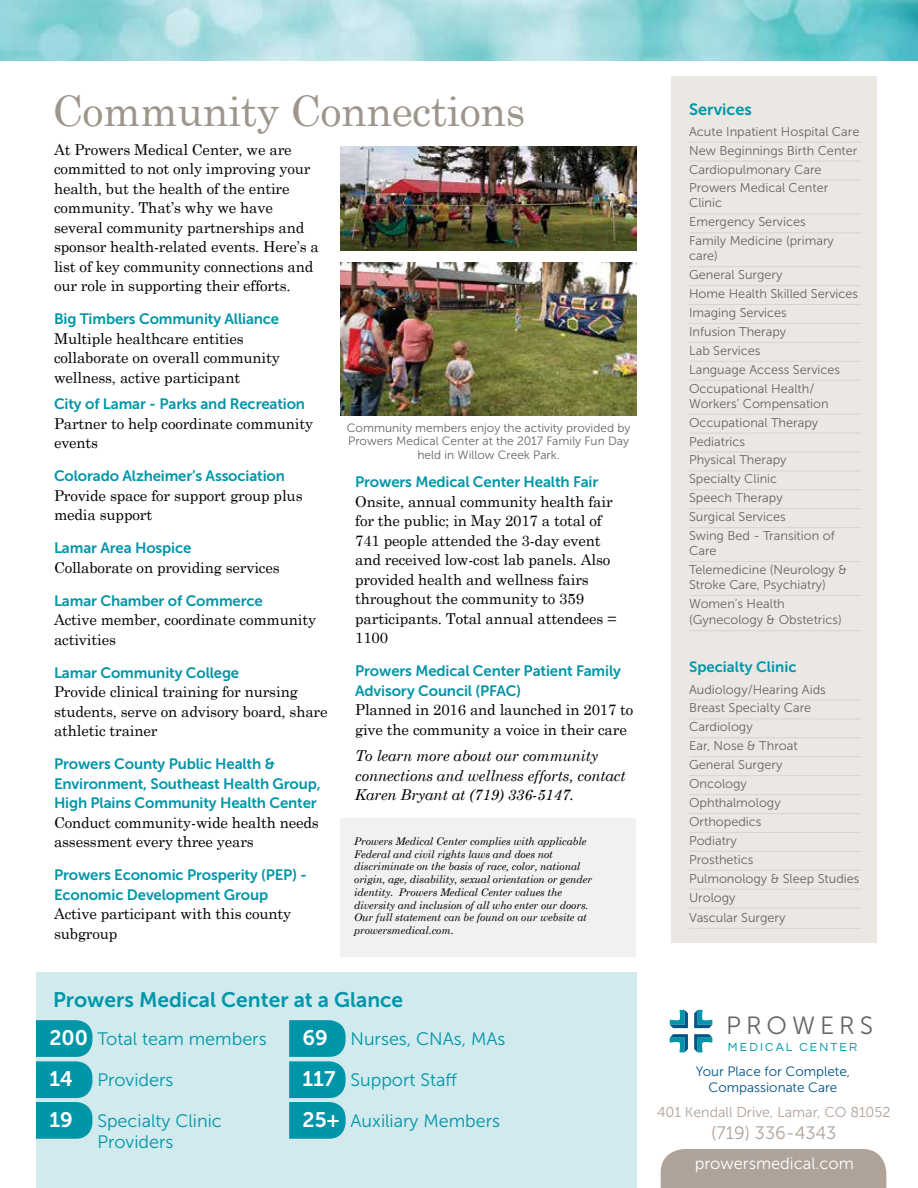
<style>
.page{position:relative;width:918px;height:1188px;background:#fff}
.page>*{position:absolute;margin:0;border:0;box-sizing:border-box;transform-origin:0 0}
.t1{font:42.15px "Century Schoolbook";letter-spacing:-.01em;color:#9e958b}
.t2{font:24.9px "Museo Sans 300";letter-spacing:.2em;color:#646569}
.t3{font:21px "Museo Sans 700";color:#0096a9}
.t4{font:18px/21px "Museo Sans 300";color:#0096a9;text-align:center}
.t5{font:18px "Museo Sans 300";color:#afa298}
.t6{font:16.5px "Museo Sans 300";color:#fff}
.t7{font:16.35px "Museo Sans 700";color:#0096a9}
.t8{font:15px/19.5px "Century Schoolbook";letter-spacing:-.01em;color:#000}
.t9{font:15px/19.5px "Museo Sans 700";letter-spacing:-.01em;color:#0096a9}
.t10{font:italic 15px/19.5px "Century Schoolbook";letter-spacing:-.01em;color:#000}
.t11{font:14.25px "Museo Sans 300";color:#afa298}
.t12{font:13.5px/16.5px "Museo Sans 300";color:#005487;text-align:center}
.t13{font:12.75px/18.9px "Museo Sans 300";color:#646569}
.t14{font:12.15px "Questrial";letter-spacing:.18em;color:#0096a9}
.t15{font:12px/13.5px "Museo Sans 300";color:#646569;text-align:center}
.t16{font:italic 10.5px/12.8px "Century Schoolbook";letter-spacing:-.01em;color:#000}
.s1{font-family:"Museo Sans 700";font-size:21px;color:#fff}
</style>
<div class="page">
<img style="left:0;top:0;width:918px;height:60px">
<div style="left:671px;top:76px;width:205px;height:867px;background:#ebe7e3"></div>
<hr style="left:689px;top:142px;width:173px;height:1px;background:#dad3cf">
<hr style="left:689px;top:161px;width:173px;height:1px;background:#dad3cf">
<hr style="left:689px;top:180px;width:173px;height:1px;background:#dad3cf">
<hr style="left:689px;top:214px;width:173px;height:1px;background:#dad3cf">
<hr style="left:689px;top:232px;width:173px;height:1px;background:#dad3cf">
<hr style="left:689px;top:266px;width:173px;height:1px;background:#dad3cf">
<hr style="left:689px;top:285px;width:173px;height:1px;background:#dad3cf">
<hr style="left:689px;top:304px;width:173px;height:1px;background:#dad3cf">
<hr style="left:689px;top:323px;width:173px;height:1px;background:#dad3cf">
<hr style="left:689px;top:342px;width:173px;height:1px;background:#dad3cf">
<hr style="left:689px;top:361px;width:173px;height:1px;background:#dad3cf">
<hr style="left:689px;top:380px;width:173px;height:1px;background:#dad3cf">
<hr style="left:689px;top:414px;width:173px;height:1px;background:#dad3cf">
<hr style="left:689px;top:433px;width:173px;height:1px;background:#dad3cf">
<hr style="left:689px;top:452px;width:173px;height:1px;background:#dad3cf">
<hr style="left:689px;top:471px;width:173px;height:1px;background:#dad3cf">
<hr style="left:689px;top:489px;width:173px;height:1px;background:#dad3cf">
<hr style="left:689px;top:508px;width:173px;height:1px;background:#dad3cf">
<hr style="left:689px;top:527px;width:173px;height:1px;background:#dad3cf">
<hr style="left:689px;top:561px;width:173px;height:1px;background:#dad3cf">
<hr style="left:689px;top:595px;width:173px;height:1px;background:#dad3cf">
<hr style="left:689px;top:630px;width:173px;height:1px;background:#dad3cf">
<hr style="left:689px;top:700px;width:173px;height:1px;background:#dad3cf">
<hr style="left:689px;top:719px;width:173px;height:1px;background:#dad3cf">
<hr style="left:689px;top:737px;width:173px;height:1px;background:#dad3cf">
<hr style="left:689px;top:756px;width:173px;height:1px;background:#dad3cf">
<hr style="left:689px;top:775px;width:173px;height:1px;background:#dad3cf">
<hr style="left:689px;top:794px;width:173px;height:1px;background:#dad3cf">
<hr style="left:689px;top:813px;width:173px;height:1px;background:#dad3cf">
<hr style="left:689px;top:832px;width:173px;height:1px;background:#dad3cf">
<hr style="left:689px;top:851px;width:173px;height:1px;background:#dad3cf">
<hr style="left:689px;top:870px;width:173px;height:1px;background:#dad3cf">
<hr style="left:689px;top:889px;width:173px;height:1px;background:#dad3cf">
<hr style="left:689px;top:908px;width:173px;height:1px;background:#dad3cf">
<hr style="left:689px;top:928px;width:173px;height:1px;background:#dad3cf">
<img style="left:340px;top:262px;width:296px;height:153px">
<div style="left:340px;top:819px;width:296px;height:138px;background:#f3f1ef"></div>
<img style="left:340px;top:147px;width:296px;height:104px">
<div style="left:661px;top:1149px;width:225px;height:39px;background:#afa298"></div>
<svg style="left:670px;top:1010px;width:18px;height:18px"></svg>
<svg style="left:694px;top:1010px;width:18px;height:18px"></svg>
<svg style="left:670px;top:1034px;width:18px;height:18px"></svg>
<svg style="left:694px;top:1034px;width:18px;height:18px"></svg>
<div style="left:36px;top:973px;width:600px;height:215px;background:#d0eaed"></div>
<svg style="left:36px;top:1020px;width:56px;height:119px;background:#189fb1"></svg>
<svg style="left:289px;top:1020px;width:57px;height:119px;background:#1ba1b1"></svg>
<h1 class="t1" style="left:52px;top:85px;width:474px">Community Connections</h1>
<p class="t7" style="left:689px;top:100px;width:64px">Services</p>
<p class="t13" style="left:689px;top:122px;width:172px">Acute Inpatient Hospital Care<br>New Beginnings Birth Center<br>Cardiopulmonary Care<br>Prowers Medical Center</p>
<p class="t13" style="left:689px;top:194px;width:146px">Clinic<br>Emergency Services<br>Family Medicine (primary</p>
<p class="t13" style="left:689px;top:247px;width:171px">care)<br>General Surgery<br>Home Health Skilled Services<br>Imaging Services<br>Infusion Therapy<br>Lab Services<br>Language Access Services<br>Occupational Health/</p>
<p class="t13" style="left:689px;top:394px;width:147px">Workers’ Compensation<br>Occupational Therapy<br>Pediatrics<br>Physical Therapy<br>Specialty Clinic<br>Speech Therapy<br>Surgical Services<br>Swing Bed - Transition of</p>
<p class="t13" style="left:689px;top:541px;width:159px">Care<br>Telemedicine (Neurology &amp;</p>
<p class="t13" style="left:689px;top:575px;width:138px">Stroke Care, Psychiatry)<br>Women’s Health</p>
<p class="t13" style="left:689px;top:611px;width:154px">(Gynecology &amp; Obstetrics)</p>
<p class="t9" style="left:689px;top:657px;width:109px">Specialty Clinic</p>
<p class="t13" style="left:689px;top:680px;width:172px">Audiology/Hearing Aids<br>Breast Specialty Care<br>Cardiology<br>Ear, Nose &amp; Throat<br>General Surgery<br>Oncology<br>Ophthalmology<br>Orthopedics<br>Podiatry<br>Prosthetics<br>Pulmonology &amp; Sleep Studies<br>Urology</p>
<p class="t13" style="left:689px;top:908px;width:98px">Vascular Surgery</p>
<p class="t8" style="left:54px;top:139px;width:266px">At Prowers Medical Center, we are committed to not only improving your health, but the health of the entire community. That’s why we have several community partnerships and sponsor health-related events. Here’s a list of key community connections and our role in supporting their efforts.</p>
<p class="t9" style="left:54px;top:309px;width:227px">Big Timbers Community Alliance</p>
<p class="t8" style="left:54px;top:328px;width:227px">Multiple healthcare entities collaborate on overall community wellness, active participant</p>
<p class="t9" style="left:54px;top:394px;width:253px">City of Lamar - Parks and Recreation</p>
<p class="t8" style="left:54px;top:413px;width:261px">Partner to help coordinate community events</p>
<p class="t9" style="left:54px;top:466px;width:233px">Colorado Alzheimer’s Association</p>
<p class="t8" style="left:54px;top:485px;width:250px">Provide space for support group plus media support</p>
<p class="t9" style="left:54px;top:538px;width:139px">Lamar Area Hospice</p>
<p class="t8" style="left:54px;top:557px;width:227px">Collaborate on providing services</p>
<p class="t9" style="left:54px;top:591px;width:210px">Lamar Chamber of Commerce</p>
<p class="t8" style="left:54px;top:610px;width:264px">Active member, coordinate community activities</p>
<p class="t9" style="left:54px;top:663px;width:187px">Lamar Community College</p>
<p class="t8" style="left:54px;top:682px;width:275px">Provide clinical training for nursing students, serve on advisory board, share athletic trainer</p>
<p class="t9" style="left:54px;top:754px;width:268px">Prowers County Public Health &amp;<br>Environment, Southeast Health Group,<br>High Plains Community Health Center</p>
<p class="t8" style="left:54px;top:812px;width:266px">Conduct community-wide health needs assessment every three years</p>
<p class="t9" style="left:54px;top:865px;width:255px">Prowers Economic Prosperity (PEP) -<br>Economic Development Group</p>
<p class="t8" style="left:54px;top:904px;width:239px">Active participant with this county subgroup</p>
<p class="t15" style="left:347px;top:421px;width:285px">Community members enjoy the activity provided by<br>Prowers Medical Center at the 2017 Family Fun Day held in Willow Creek Park.</p>
<p class="t9" style="left:355px;top:472px;width:245px">Prowers Medical Center Health Fair</p>
<p class="t8" style="left:355px;top:491px;width:263px">Onsite, annual community health fair for the public; in May 2017 a total of<br>741 people attended the 3-day event and received low-cost lab panels. Also provided health and wellness fairs throughout the community to 359 participants. Total annual attendees =<br>1100</p>
<p class="t9" style="left:355px;top:661px;width:267px">Prowers Medical Center Patient Family<br>Advisory Council (PFAC)</p>
<p class="t8" style="left:355px;top:700px;width:280px">Planned in 2016 and launched in 2017 to give the community a voice in their care</p>
<p class="t10" style="left:355px;top:746px;width:272px">To learn more about our community connections and wellness efforts, contact<br>Karen Bryant at (719) 336-5147.</p>
<p class="t16" style="left:354px;top:835px;width:239px">Prowers Medical Center complies with applicable Federal and civil rights laws and does not discriminate on the basis of race, color, national origin, age, disability, sexual orientation or gender identity. Prowers Medical Center values the diversity and inclusion of all who enter our doors.<br>Our full statement can be found on our website at prowersmedical.com.</p>
<h3 class="t3" style="left:53px;top:988px;width:352px">Prowers Medical Center at a Glance</h3>
<p class="t4" style="left:49px;top:1028px;width:219px"><span class="s1">200</span> Total team members</p>
<p class="t4" style="left:49px;top:1070px;width:126px"><span class="s1">14</span> Providers</p>
<p class="t4" style="left:49px;top:1111px;width:174px"><span class="s1">19</span> Specialty Clinic<br>Providers</p>
<p class="t4" style="left:303px;top:1028px;width:205px"><span class="s1">69</span> Nurses, CNAs, MAs</p>
<p class="t4" style="left:303px;top:1070px;width:156px"><span class="s1">117</span> Support Staff</p>
<p class="t4" style="left:303px;top:1111px;width:199px"><span class="s1">25+</span> Auxiliary Members</p>
<h2 class="t2" style="left:726px;top:1012px;width:149px">PROWERS</h2>
<p class="t14" style="left:728px;top:1041px;width:131px">MEDICAL CENTER</p>
<p class="t12" style="left:696px;top:1063px;width:156px">Your Place for Complete,<br>Compassionate Care</p>
<p class="t11" style="left:657px;top:1104px;width:235px">401 Kendall Drive, Lamar, CO 81052</p>
<p class="t5" style="left:711px;top:1123px;width:127px">(719) 336-4343</p>
<p class="t6" style="left:695px;top:1154px;width:161px">prowersmedical.com</p>
</div>
